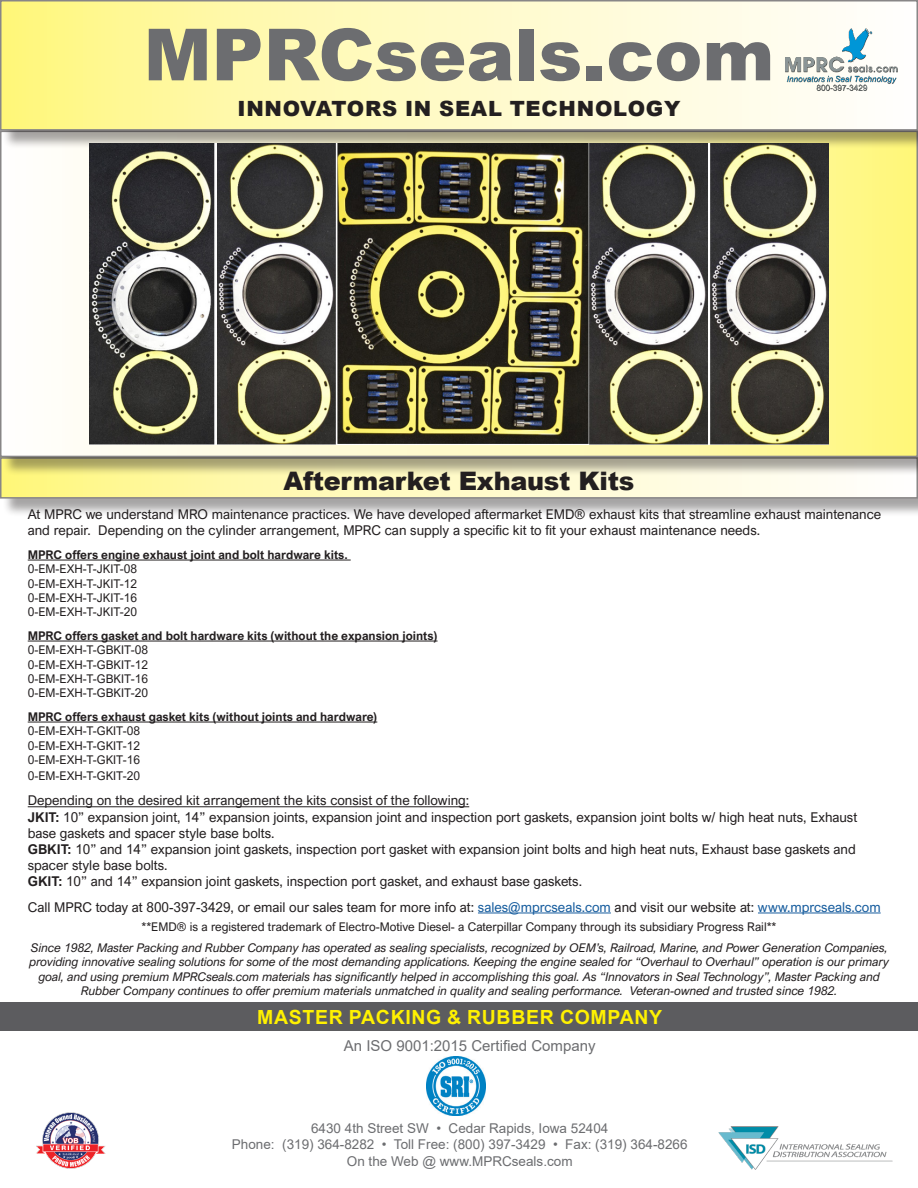
<style>
.page{position:relative;width:918px;height:1188px;background:#fff}
.page>*{position:absolute;margin:0;border:0;box-sizing:border-box;transform-origin:0 0}
.t1{font:900 72px "Arial";color:#6c6d70}
.t2{font:900 25.5px "Arial";letter-spacing:-.01em;color:#231f20}
.t3{font:900 21px "Arial";letter-spacing:.035em;color:#231f20}
.t4{font:700 19.5px "Arial";letter-spacing:.035em;color:#fff101}
.t5{font:15px "Arial";color:#6c6d70}
.t6{font:13.5px/16.2px "Arial Nova";color:#231f20}
.t7{font:13.5px "Arial";color:#6c6d70}
.t8{font:italic 12px/14.4px "Arial Nova";color:#231f20;text-align:center}
.t9{font:12px "Arial Nova";color:#231f20}
.t10{font:700 12px "Arial Nova";color:#231f20}
.s1{font-weight:700}
.s2{color:#175d9e}
</style>
<div class="page">
<div style="left:2px;top:459px;width:916px;height:58px;background:#231f20;opacity:.75"></div>
<div style="left:1px;top:458px;width:916px;height:40px;background:linear-gradient(to right,#fff786,#fffeff)"></div>
<div style="left:2px;top:133px;width:916px;height:343px;background:#231f20;opacity:.75"></div>
<svg style="left:3px;top:149px;width:912px;height:305px"></svg>
<div style="left:0;top:1002px;width:918px;height:28px;background:#5c5c5f"></div>
<div style="left:2px;top:2px;width:916px;height:147px;background:#231f20;opacity:.75"></div>
<div style="left:1px;top:1px;width:916px;height:129px;background:linear-gradient(to right,#fff786,#fffeff)"></div>
<img style="left:772px;top:27px;width:132px;height:74px">
<hr style="left:28px;top:560px;width:323px;height:1px;background:#231f20">
<hr style="left:28px;top:641px;width:410px;height:1px;background:#231f20">
<hr style="left:28px;top:722px;width:349px;height:1px;background:#231f20">
<hr style="left:28px;top:806px;width:441px;height:1px;background:#231f20">
<hr style="left:478px;top:913px;width:133px;height:1px;background:#175d9e">
<hr style="left:758px;top:913px;width:123px;height:1px;background:#175d9e">
<img style="left:90px;top:144px;width:738px;height:300px">
<img style="left:426px;top:1056px;width:60px;height:60px">
<img style="left:718px;top:1126px;width:175px;height:44px">
<img style="left:36px;top:1112px;width:69px;height:57px">
<p class="t1" style="left:144px;top:2px;width:632px">MPRCseals.com</p>
<p class="t3" style="left:237px;top:94px;width:445px">INNOVATORS IN SEAL TECHNOLOGY</p>
<p class="t2" style="left:284px;top:462px;width:352px">Aftermarket Exhaust Kits</p>
<p class="t6" style="left:28px;top:506px;width:855px">At MPRC we understand MRO maintenance practices. We have developed aftermarket EMD® exhaust kits that streamline exhaust maintenance and repair. Depending on the cylinder arrangement, MPRC can supply a specific kit to fit your exhaust maintenance needs.</p>
<p class="t10" style="left:28px;top:548px;width:321px">MPRC offers engine exhaust joint and bolt hardware kits.</p>
<p class="t9" style="left:28px;top:562px;width:111px">0-EM-EXH-T-JKIT-08</p>
<p class="t9" style="left:28px;top:577px;width:111px">0-EM-EXH-T-JKIT-12</p>
<p class="t9" style="left:28px;top:591px;width:111px">0-EM-EXH-T-JKIT-16</p>
<p class="t9" style="left:28px;top:605px;width:111px">0-EM-EXH-T-JKIT-20</p>
<p class="t10" style="left:28px;top:629px;width:411px">MPRC offers gasket and bolt hardware kits (without the expansion joints)</p>
<p class="t9" style="left:28px;top:643px;width:122px">0-EM-EXH-T-GBKIT-08</p>
<p class="t9" style="left:28px;top:658px;width:122px">0-EM-EXH-T-GBKIT-12</p>
<p class="t9" style="left:28px;top:672px;width:122px">0-EM-EXH-T-GBKIT-16</p>
<p class="t9" style="left:28px;top:686px;width:122px">0-EM-EXH-T-GBKIT-20</p>
<p class="t10" style="left:28px;top:710px;width:351px">MPRC offers exhaust gasket kits (without joints and hardware)</p>
<p class="t9" style="left:28px;top:724px;width:114px">0-EM-EXH-T-GKIT-08</p>
<p class="t9" style="left:28px;top:739px;width:114px">0-EM-EXH-T-GKIT-12</p>
<p class="t9" style="left:28px;top:753px;width:114px">0-EM-EXH-T-GKIT-16</p>
<p class="t9" style="left:28px;top:769px;width:114px">0-EM-EXH-T-GKIT-20</p>
<p class="t6" style="left:28px;top:793px;width:443px">Depending on the desired kit arrangement the kits consist of the following:</p>
<p class="t6" style="left:28px;top:809px;width:831px"><span class="s1">JKIT:</span> 10” expansion joint, 14” expansion joints, expansion joint and inspection port gaskets, expansion joint bolts w/ high heat nuts, Exhaust base gaskets and spacer style base bolts.</p>
<p class="t6" style="left:28px;top:841px;width:830px"><span class="s1">GBKIT:</span> 10” and 14” expansion joint gaskets, inspection port gasket with expansion joint bolts and high heat nuts, Exhaust base gaskets and spacer style base bolts.</p>
<p class="t6" style="left:28px;top:874px;width:556px"><span class="s1">GKIT:</span> 10” and 14” expansion joint gaskets, inspection port gasket, and exhaust base gaskets.</p>
<p class="t6" style="left:28px;top:899px;width:854px">Call MPRC today at 800-397-3429, or email our sales team for more info at: <span class="s2">sales@mprcseals.com</span> and visit our website at: <span class="s2">www.mprcseals.com</span></p>
<p class="t9" style="left:142px;top:920px;width:637px">**EMD® is a registered trademark of Electro-Motive Diesel- a Caterpillar Company through its subsidiary Progress Rail**</p>
<p class="t8" style="left:30px;top:940px;width:861px">Since 1982, Master Packing and Rubber Company has operated as sealing specialists, recognized by OEM’s, Railroad, Marine, and Power Generation Companies, providing innovative sealing solutions for some of the most demanding applications. Keeping the engine sealed for “Overhaul to Overhaul” operation is our primary goal, and using premium MPRCseals.com materials has significantly helped in accomplishing this goal. As “Innovators in Seal Technology”, Master Packing and Rubber Company continues to offer premium materials unmatched in quality and sealing performance. Veteran-owned and trusted since 1982.</p>
<p class="t4" style="left:257px;top:1004px;width:407px">MASTER PACKING &amp; RUBBER COMPANY</p>
<p class="t5" style="left:344px;top:1036px;width:253px">An ISO 9001:2015 Certified Company</p>
<p class="t7" style="left:311px;top:1118px;width:299px">6430 4th Street SW • Cedar Rapids, Iowa 52404</p>
<p class="t7" style="left:232px;top:1135px;width:457px">Phone: (319) 364-8282 • Toll Free: (800) 397-3429 • Fax: (319) 364-8266</p>
<p class="t7" style="left:347px;top:1151px;width:227px">On the Web @ www.MPRCseals.com</p>
</div>
